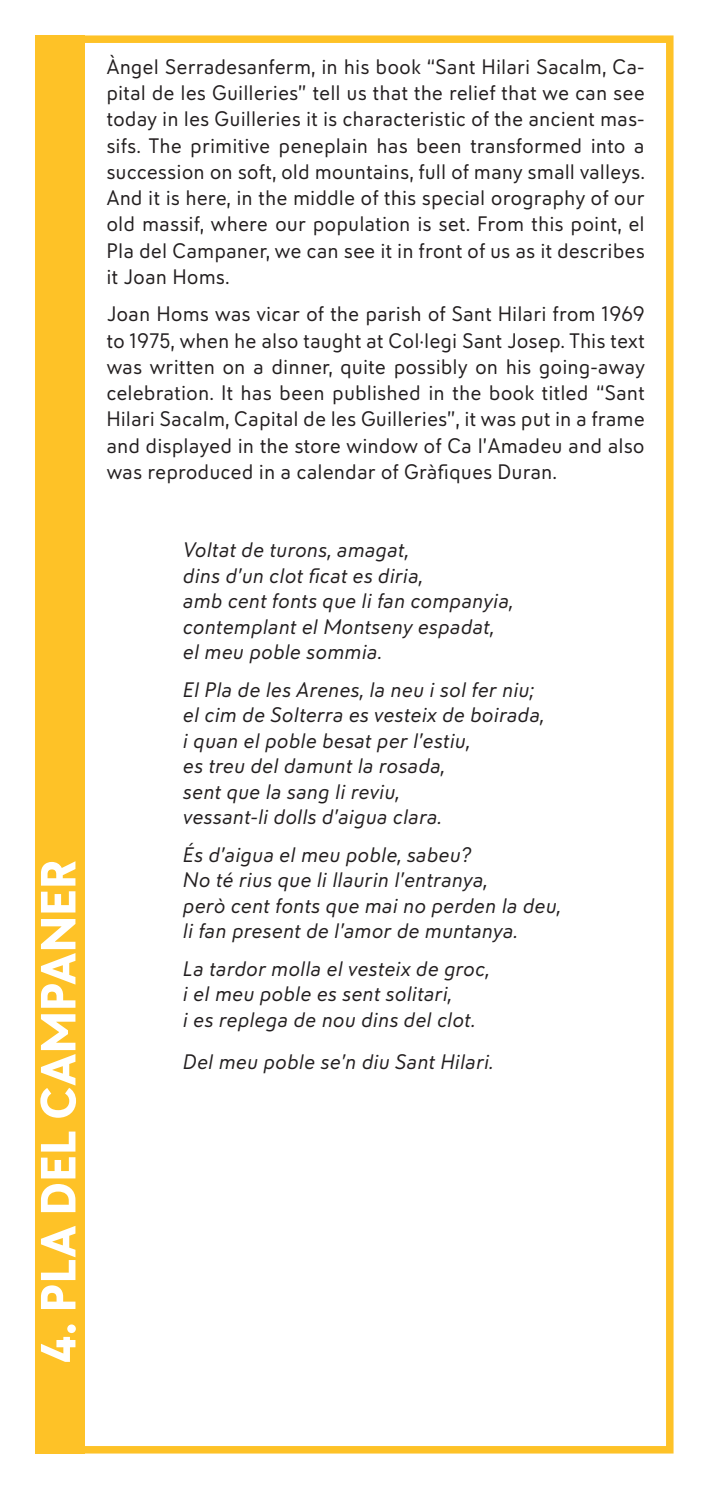
<style>
.page{position:relative;width:709px;height:1489px;background:#fff}
.page>*{position:absolute;margin:0;border:0;box-sizing:border-box;transform-origin:0 0}
.t1{font:700 50px "Infoma";color:#fff}
.t2{font:21.25px/26.2px "Infoma";color:#231f20;text-align:justify}
.t3{font:italic 21.25px/25.5px "Infoma";color:#231f20}
</style>
<div class="page">
<div style="left:35px;top:35px;width:638px;height:1418px;border:8px solid #fec227"></div>
<div style="left:35px;top:35px;width:50px;height:1418px;background:#fec227"></div>
<h1 class="t1" style="left:23px;top:1363px;width:505px;rotate:-90deg">4. PLA DEL CAMPANER</h1>
<p class="t2" style="left:106px;top:53px;width:540px">Àngel Serradesanferm, in his book “Sant Hilari Sacalm, Ca&shy;pital de les Guilleries” tell us that the relief that we can see today in les Guilleries it is characteristic of the ancient mas&shy;sifs. The primitive peneplain has been transformed into a succession on soft, old mountains, full of many small valleys.<br>And it is here, in the middle of this special orography of our old massif, where our population is set. From this point, el Pla del Campaner, we can see it in front of us as it describes it Joan Homs.</p>
<p class="t2" style="left:106px;top:300px;width:540px">Joan Homs was vicar of the parish of Sant Hilari from 1969 to 1975, when he also taught at Col·legi Sant Josep. This text was written on a dinner, quite possibly on his going-away celebration. It has been published in the book titled “Sant Hilari Sacalm, Capital de les Guilleries”, it was put in a frame and displayed in the store window of Ca l’Amadeu and also was reproduced in a calendar of Gràfiques Duran.</p>
<p class="t3" style="left:183px;top:536px;width:332px">Voltat de turons, amagat,<br>dins d’un clot ficat es diria,<br>amb cent fonts que li fan companyia, contemplant el Montseny espadat, el meu poble sommia.</p>
<p class="t3" style="left:183px;top:675px;width:363px">El Pla de les Arenes, la neu i sol fer niu; el cim de Solterra es vesteix de boirada, i quan el poble besat per l’estiu,<br>es treu del damunt la rosada,<br>sent que la sang li reviu,<br>vessant-li dolls d’aigua clara.</p>
<p class="t3" style="left:183px;top:840px;width:380px">És d’aigua el meu poble, sabeu?<br>No té rius que li llaurin l’entranya,<br>però cent fonts que mai no perden la deu, li fan present de l’amor de muntanya.</p>
<p class="t3" style="left:183px;top:954px;width:308px">La tardor molla el vesteix de groc, i el meu poble es sent solitari,<br>i es replega de nou dins del clot.</p>
<p class="t3" style="left:183px;top:1047px;width:312px">Del meu poble se’n diu Sant Hilari.</p>
</div>
